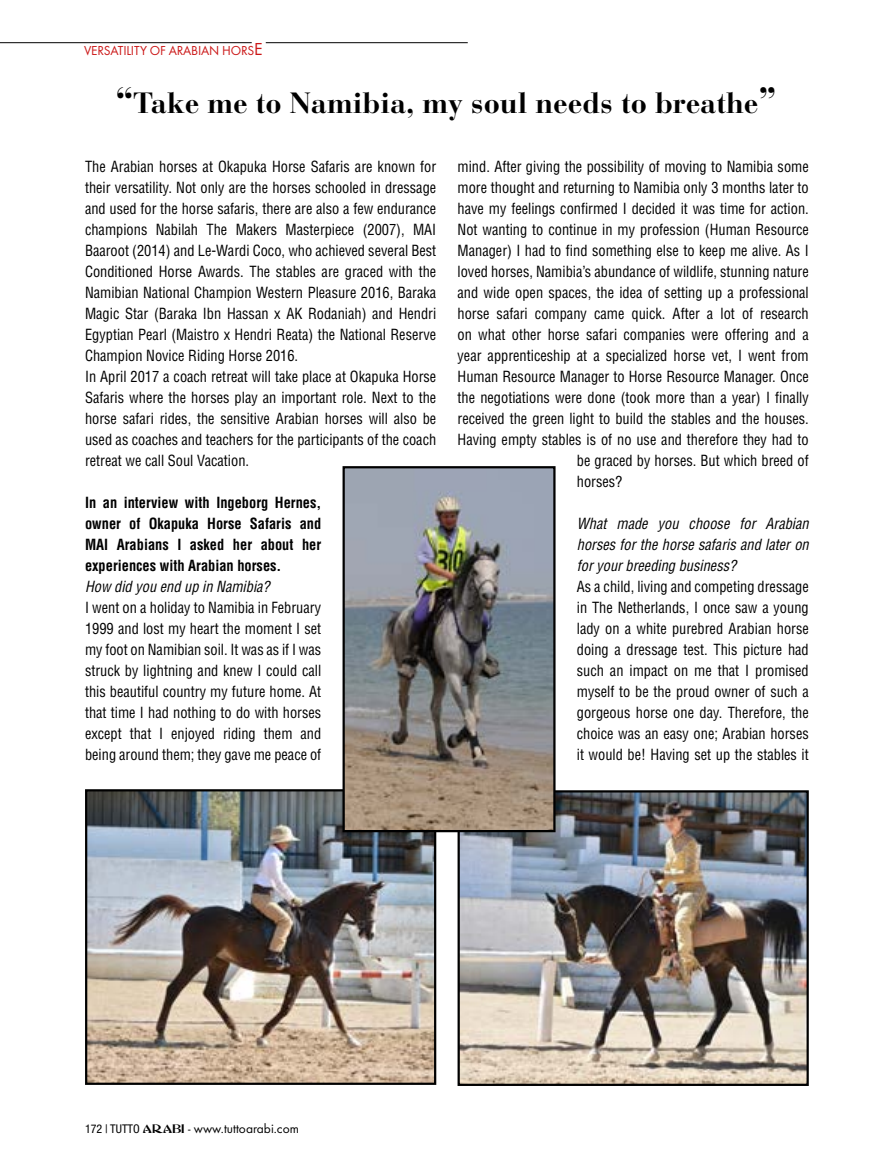
<style>
.page{position:relative;width:893px;height:1170px;background:#fff}
.page>*{position:absolute;margin:0;border:0;box-sizing:border-box;transform-origin:0 0}
.t1{font:700 29.1px "Bauer Bodoni";color:#000}
.t2{font:condensed 15px/21px "Helvetica CE";color:#000;text-align:justify;scale:.96 1}
.t3{font:700 condensed 15px/21px "Helvetica";color:#000;text-align:justify;scale:.96 1}
.t4{font:italic condensed 15px/21px "Helvetica";color:#000;text-align:justify;scale:.96 1}
.t5{font:13.5px "Futura T";color:#000}
.t6{font:13.5px "Futura T";letter-spacing:-.015em;color:#cb1717}
.s1{font-size:18px}
.s2{font-size:36px}
.s3{font-family:"Helvetica Neue";font-stretch:condensed;font-size:12px}
.s4{font-family:"Abbess";font-size:12px}
</style>
<div class="page">
<hr style="left:266px;top:42px;width:202px;height:1px;background:#000">
<hr style="left:0;top:42px;width:252px;height:1px;background:#000">
<img style="left:461px;top:793px;width:345px;height:289px">
<div style="left:458px;top:790px;width:351px;height:295px;border:2px solid #000"></div>
<img style="left:88px;top:792px;width:345px;height:289px">
<div style="left:85px;top:789px;width:351px;height:295px;border:2px solid #000"></div>
<img style="left:346px;top:469px;width:207px;height:360px">
<div style="left:343px;top:466px;width:213px;height:366px;border:2px solid #000"></div>
<p class="t6" style="left:84px;top:43px;width:180px">VERSATILITY OF ARABIAN HORS<span class="s1">E</span></p>
<h1 class="t1" style="left:116px;top:86px;width:662px"><span class="s2">“</span>Take me to Namibia, my soul needs to breathe<span class="s2">”</span></h1>
<p class="t2" style="left:85px;top:155px;width:367px;text-align:left">The Arabian horses at Okapuka Horse Safaris are known for their versatility. Not only are the horses schooled in dressage and used for the horse safaris, there are also a few endurance champions Nabilah The Makers Masterpiece (2007), MAI Baaroot (2014) and Le-Wardi Coco, who achieved several Best Conditioned Horse Awards. The stables are graced with the Namibian National Champion Western Pleasure 2016, Baraka Magic Star (Baraka Ibn Hassan x AK Rodaniah) and Hendri Egyptian Pearl (Maistro x Hendri Reata) the National Reserve Champion Novice Riding Horse 2016.<br>In April 2017 a coach retreat will take place at Okapuka Horse Safaris where the horses play an important role. Next to the horse safari rides, the sensitive Arabian horses will also be used as coaches and teachers for the participants of the coach retreat we call Soul Vacation.</p>
<p class="t3" style="left:85px;top:491px;width:248px">In an interview with Ingeborg Hernes, owner of Okapuka Horse Safaris and MAI Arabians I asked her about her experiences with Arabian horses.</p>
<p class="t4" style="left:85px;top:575px;width:194px">How did you end up in Namibia?</p>
<p class="t2" style="left:85px;top:596px;width:248px">I went on a holiday to Namibia in February 1999 and lost my heart the moment I set my foot on Namibian soil. It was as if I was struck by lightning and knew I could call this beautiful country my future home. At that time I had nothing to do with horses except that I enjoyed riding them and being around them; they gave me peace of</p>
<p class="t2" style="left:458px;top:155px;width:367px">mind. After giving the possibility of moving to Namibia some</p>
<p class="t2" style="left:458px;top:176px;width:367px">more thought and returning to Namibia only 3 months later to</p>
<p class="t2" style="left:458px;top:197px;width:367px">have my feelings confirmed I decided it was time for action.</p>
<p class="t2" style="left:458px;top:218px;width:367px">Not wanting to continue in my profession (Human Resource</p>
<p class="t2" style="left:458px;top:239px;width:367px">Manager) I had to find something else to keep me alive. As I</p>
<p class="t2" style="left:458px;top:260px;width:367px">loved horses, Namibia’s abundance of wildlife, stunning nature</p>
<p class="t2" style="left:458px;top:281px;width:367px">and wide open spaces, the idea of setting up a professional</p>
<p class="t2" style="left:458px;top:302px;width:367px">horse safari company came quick. After a lot of research</p>
<p class="t2" style="left:458px;top:323px;width:367px">on what other horse safari companies were offering and a</p>
<p class="t2" style="left:458px;top:344px;width:367px">year apprenticeship at a specialized horse vet, I went from</p>
<p class="t2" style="left:458px;top:365px;width:367px">Human Resource Manager to Horse Resource Manager. Once</p>
<p class="t2" style="left:458px;top:386px;width:367px">the negotiations were done (took more than a year) I finally</p>
<p class="t2" style="left:458px;top:407px;width:367px">received the green light to build the stables and the houses.</p>
<p class="t2" style="left:458px;top:428px;width:367px">Having empty stables is of no use and therefore they had to</p>
<p class="t2" style="left:577px;top:449px;width:243px">be graced by horses. But which breed of</p>
<p class="t2" style="left:577px;top:470px;width:49px">horses?</p>
<p class="t4" style="left:577px;top:512px;width:243px">What made you choose for Arabian horses for the horse safaris and later on for your breeding business?</p>
<p class="t2" style="left:577px;top:575px;width:243px">As a child, living and competing dressage in The Netherlands, I once saw a young lady on a white purebred Arabian horse doing a dressage test. This picture had such an impact on me that I promised myself to be the proud owner of such a gorgeous horse one day. Therefore, the choice was an easy one; Arabian horses it would be! Having set up the stables it</p>
<p class="t5" style="left:85px;top:1120px;width:215px"><span class="s3">172 | TUTTO</span> <span class="s4">ARABI</span> - www.tuttoarabi.com</p>
</div>
